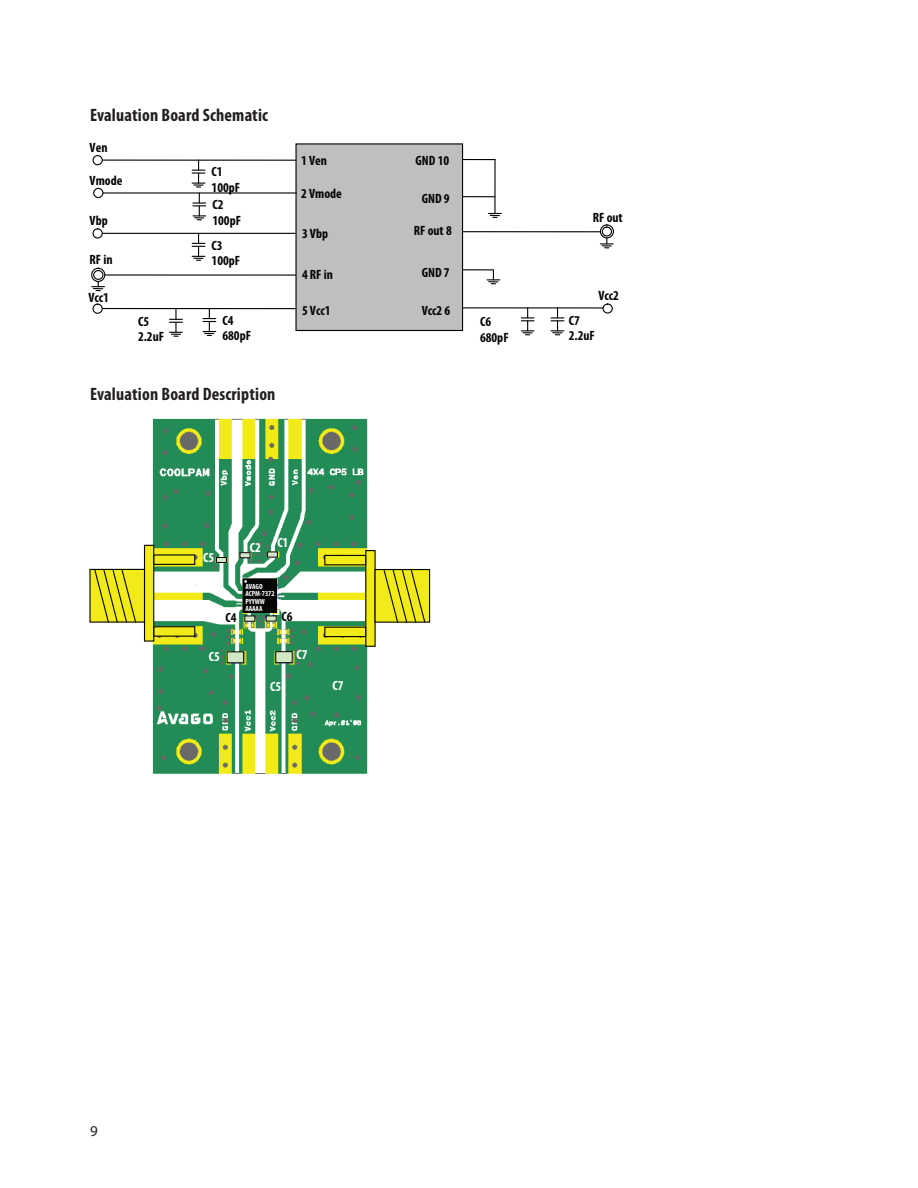
<style>
.page{position:relative;width:918px;height:1188px;background:#fff}
.page>*{position:absolute;margin:0;border:0;box-sizing:border-box;transform-origin:0 0}
.Heading__main{font:700 condensed 18px "Myriad Pro";letter-spacing:.01em;color:#231f20}
.t1{font:700 condensed 13.5px/15.6px "Myriad Pro";color:#050504}
.t2{font:700 condensed 13.5px "Myriad Pro";color:#fff}
.t3{font:700 condensed 7.5px/7.5px "Myriad Pro";color:#fff}
</style>
<div class="page">
<hr style="left:458px;top:196px;width:37px;height:1px;background:#050504">
<hr style="left:451px;top:159px;width:44px;height:1px;background:#050504">
<svg style="left:600px;top:234px;width:13px;height:14px"></svg>
<svg style="left:92px;top:278px;width:13px;height:13px"></svg>
<hr style="left:103px;top:274px;width:193px;height:2px;background:#050504">
<svg style="left:92px;top:268px;width:13px;height:13px"></svg>
<div style="left:91px;top:268px;width:14px;height:14px;border:1px solid #050504;border-radius:50%"></div>
<hr style="left:462px;top:231px;width:140px;height:1px;background:#050504">
<svg style="left:600px;top:225px;width:13px;height:13px"></svg>
<div style="left:600px;top:224px;width:14px;height:14px;border:1px solid #050504;border-radius:50%"></div>
<hr style="left:456px;top:269px;width:37px;height:1px;background:#050504">
<hr style="left:463px;top:307px;width:140px;height:2px;background:#050504">
<div style="left:296px;top:144px;width:167px;height:186px;background:#c0bfbf"></div>
<div style="left:295px;top:143px;width:168px;height:188px;border:1px solid #050504"></div>
<hr style="left:103px;top:192px;width:193px;height:2px;background:#050504">
<div style="left:94px;top:271px;width:9px;height:8px;background:#fff;border-radius:50%"></div>
<div style="left:93px;top:270px;width:10px;height:10px;border:1px solid #050504;border-radius:50%"></div>
<div style="left:93px;top:188px;width:10px;height:10px;border:1px solid #050504;border-radius:50%"></div>
<div style="left:602px;top:227px;width:9px;height:9px;background:#fff;border-radius:50%"></div>
<div style="left:602px;top:227px;width:10px;height:10px;border:1px solid #050504;border-radius:50%"></div>
<div style="left:603px;top:303px;width:10px;height:11px;border:1px solid #050504;border-radius:50%"></div>
<svg style="left:551px;top:308px;width:13px;height:27px"></svg>
<svg style="left:521px;top:308px;width:13px;height:27px"></svg>
<svg style="left:487px;top:270px;width:13px;height:14px"></svg>
<hr style="left:102px;top:233px;width:194px;height:1px;background:#050504">
<div style="left:92px;top:228px;width:11px;height:11px;border:1px solid #050504;border-radius:50%"></div>
<svg style="left:192px;top:233px;width:13px;height:28px"></svg>
<hr style="left:102px;top:308px;width:194px;height:1px;background:#050504">
<div style="left:92px;top:304px;width:11px;height:10px;border:1px solid #050504;border-radius:50%"></div>
<svg style="left:203px;top:309px;width:13px;height:27px"></svg>
<svg style="left:170px;top:309px;width:12px;height:28px"></svg>
<hr style="left:102px;top:160px;width:194px;height:1px;background:#050504">
<div style="left:92px;top:155px;width:11px;height:10px;border:1px solid #050504;border-radius:50%"></div>
<svg style="left:192px;top:160px;width:14px;height:60px"></svg>
<hr style="left:494px;top:160px;width:2px;height:43px;background:#050504">
<svg style="left:489px;top:203px;width:12px;height:15px"></svg>
<img style="left:150px;top:418px;width:218px;height:356px">
<div style="left:366px;top:551px;width:9px;height:95px;background:#f2eb19"></div>
<div style="left:325px;top:627px;width:41px;height:10px;background:#f2eb19"></div>
<div style="left:324px;top:627px;width:42px;height:10px;border:1px solid #050504"></div>
<div style="left:325px;top:555px;width:41px;height:10px;background:#f2eb19"></div>
<div style="left:324px;top:555px;width:42px;height:10px;border:1px solid #050504"></div>
<div style="left:375px;top:570px;width:55px;height:52px;background:#f2eb19"></div>
<div style="left:375px;top:569px;width:55px;height:54px;border:1px solid #050504"></div>
<svg style="left:383px;top:569px;width:43px;height:54px"></svg>
<div style="left:145px;top:545px;width:9px;height:96px;background:#f2eb19"></div>
<div style="left:144px;top:545px;width:10px;height:97px;border:1px solid #050504"></div>
<div style="left:154px;top:555px;width:41px;height:9px;background:#f2eb19"></div>
<div style="left:153px;top:554px;width:42px;height:11px;border:1px solid #050504"></div>
<div style="left:154px;top:627px;width:41px;height:9px;background:#f2eb19"></div>
<div style="left:153px;top:626px;width:42px;height:11px;border:1px solid #050504"></div>
<div style="left:90px;top:569px;width:54px;height:53px;background:#f2eb19"></div>
<div style="left:89px;top:569px;width:56px;height:54px;border:1px solid #050504"></div>
<svg style="left:93px;top:568px;width:44px;height:55px"></svg>
<div style="left:227px;top:652px;width:17px;height:11px;background:#d1e7c5"></div>
<div style="left:227px;top:652px;width:17px;height:11px;border:1px solid #050504"></div>
<div style="left:276px;top:652px;width:16px;height:11px;background:#d1e7c5"></div>
<div style="left:276px;top:651px;width:16px;height:12px;border:1px solid #050504"></div>
<div style="left:216px;top:557px;width:10px;height:6px;background:#d1e7c5"></div>
<div style="left:216px;top:557px;width:11px;height:6px;border:1px solid #050504"></div>
<div style="left:240px;top:553px;width:10px;height:5px;background:#d1e7c5"></div>
<div style="left:268px;top:552px;width:9px;height:5px;background:#d1e7c5"></div>
<div style="left:267px;top:552px;width:11px;height:5px;border:1px solid #050504"></div>
<div style="left:245px;top:616px;width:10px;height:5px;background:#d1e7c5"></div>
<div style="left:266px;top:616px;width:10px;height:5px;background:#d1e7c5"></div>
<div style="left:243px;top:579px;width:34px;height:33px;background:#050504"></div>
<div style="left:243px;top:579px;width:34px;height:34px;border:1px solid #050504"></div>
<p class="Heading__main" style="left:90px;top:104px;width:180px">Evaluation Board Schematic</p>
<p class="t1" style="left:90px;top:140px;width:19px">Ven</p>
<p class="t1" style="left:90px;top:173px;width:34px">Vmode</p>
<p class="t1" style="left:90px;top:213px;width:20px">Vbp</p>
<p class="t1" style="left:90px;top:252px;width:24px">RF in</p>
<p class="t1" style="left:88px;top:290px;width:22px">Vcc1</p>
<p class="t1" style="left:138px;top:314px;width:28px">C5<br>2.2uF</p>
<p class="t1" style="left:212px;top:164px;width:30px">C1<br>100pF</p>
<p class="t1" style="left:212px;top:197px;width:30px">C2<br>100pF</p>
<p class="t1" style="left:212px;top:238px;width:30px">C3<br>100pF</p>
<p class="t1" style="left:222px;top:313px;width:30px">C4<br>680pF</p>
<p class="Heading__main" style="left:90px;top:383px;width:187px">Evaluation Board Description</p>
<p class="t1" style="left:301px;top:153px;width:27px">1 Ven</p>
<p class="t1" style="left:301px;top:186px;width:42px">2 Vmode</p>
<p class="t1" style="left:302px;top:225px;width:28px">3 Vbp</p>
<p class="t1" style="left:302px;top:267px;width:32px">4 RF in</p>
<p class="t1" style="left:416px;top:153px;width:35px">GND 10</p>
<p class="t1" style="left:422px;top:191px;width:29px">GND 9</p>
<p class="t1" style="left:414px;top:223px;width:39px">RF out 8</p>
<p class="t1" style="left:422px;top:265px;width:29px">GND 7</p>
<p class="t1" style="left:302px;top:303px;width:30px">5 Vcc1</p>
<p class="t1" style="left:422px;top:303px;width:30px">Vcc2 6</p>
<p class="t1" style="left:480px;top:314px;width:30px">C6<br>680pF</p>
<p class="t2" style="left:203px;top:550px;width:13px">C5</p>
<p class="t2" style="left:250px;top:537px;width:40px">C2 C1</p>
<p class="t1" style="left:226px;top:610px;width:13px">C4</p>
<p class="t3" style="left:245px;top:583px;width:31px">AVAGO<br>ACPM-7372<br>PYYWW<br>AAAAA</p>
<p class="t1" style="left:282px;top:609px;width:13px">C6</p>
<p class="t2" style="left:209px;top:649px;width:13px">C5</p>
<p class="t2" style="left:297px;top:647px;width:13px">C7</p>
<p class="t2" style="left:270px;top:679px;width:13px">C5</p>
<p class="t2" style="left:332px;top:678px;width:13px">C7</p>
<p class="t1" style="left:593px;top:210px;width:31px">RF out</p>
<p class="t1" style="left:598px;top:288px;width:22px">Vcc2</p>
<p class="t1" style="left:569px;top:313px;width:28px">C7<br>2.2uF</p>
</div>
